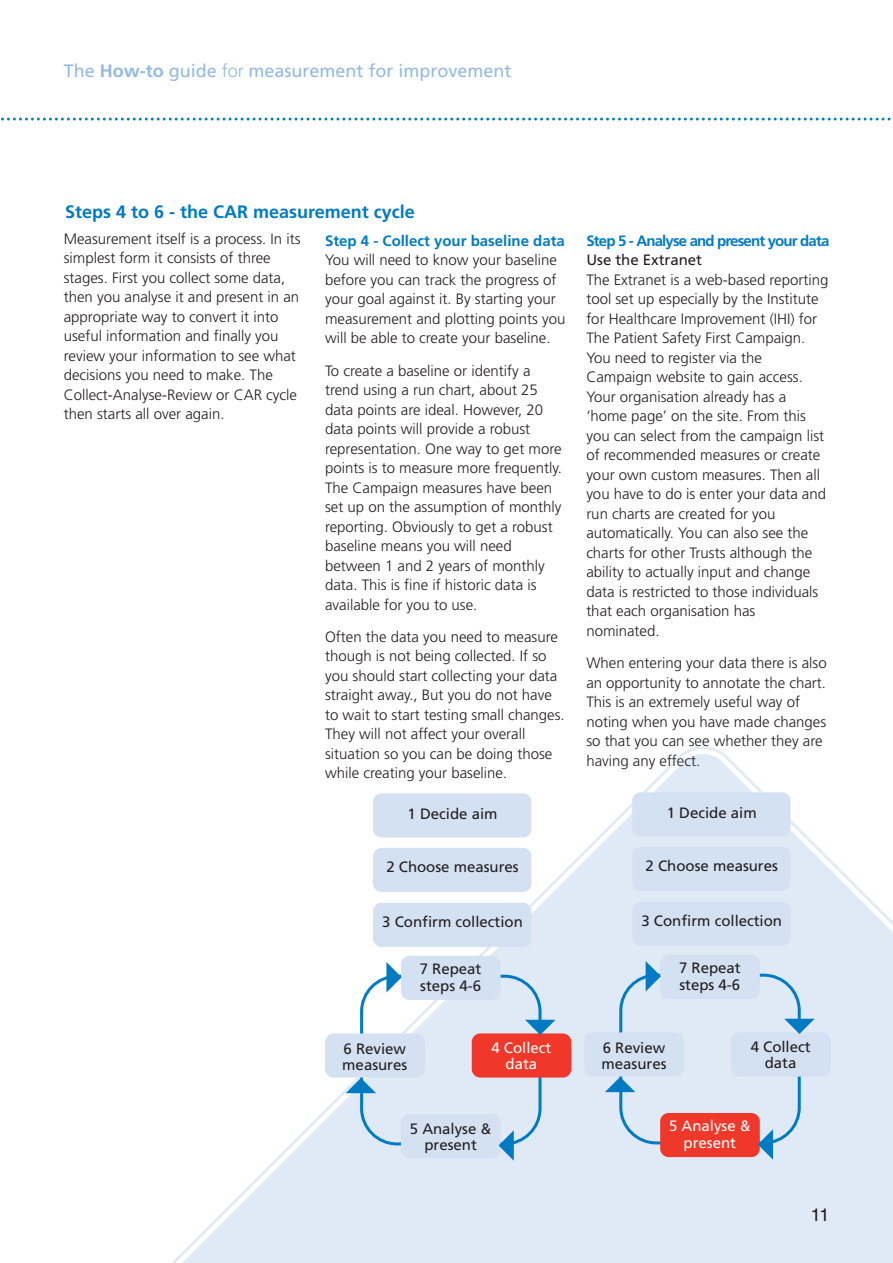
<style>
.page{position:relative;width:893px;height:1263px;background:#fff}
.page>*{position:absolute;margin:0;border:0;box-sizing:border-box;transform-origin:0 0}
.t1{font:18px "Frutiger";color:#94bae3}
.t2{font:700 18px "Frutiger";color:#007bc3}
.t3{font:18px "Helvetica";color:#231f20}
.t4{font:300 15px/19.5px "Frutiger";color:#231f20}
.t5{font:15px/16.5px "Frutiger";color:#231f20}
.t6{font:700 15px "Frutiger";letter-spacing:-.055em;color:#007bc3}
.t7{font:700 15px "Frutiger";color:#007bc3}
.t8{font:15px/16.5px "Frutiger";color:#fff;text-align:center}
.s1{font-weight:700}
.s2{font-weight:300}
</style>
<div class="page">
<svg style="left:172px;top:755px;width:720px;height:508px;fill:#e0e9f6"></svg>
<svg style="left:1px;top:118px;width:890px;height:3px"></svg>
<div style="left:325px;top:1033px;width:100px;height:45px;background:#d4e1f3;border-radius:9px"></div>
<div style="left:471px;top:1033px;width:100px;height:45px;background:#ef3829;border-radius:9px"></div>
<div style="left:401px;top:956px;width:99px;height:44px;background:#d4e1f3;border-radius:9px"></div>
<div style="left:373px;top:903px;width:158px;height:44px;background:#d4e1f3;border-radius:9px"></div>
<div style="left:373px;top:848px;width:158px;height:44px;background:#d4e1f3;border-radius:9px"></div>
<div style="left:373px;top:793px;width:158px;height:44px;background:#d4e1f3;border-radius:9px"></div>
<svg style="left:345px;top:962px;width:210px;height:199px"></svg>
<div style="left:584px;top:1032px;width:100px;height:45px;background:#d4e1f3;border-radius:9px"></div>
<div style="left:731px;top:1032px;width:99px;height:45px;background:#d4e1f3;border-radius:9px"></div>
<div style="left:660px;top:955px;width:99px;height:44px;background:#d4e1f3;border-radius:9px"></div>
<div style="left:632px;top:902px;width:158px;height:44px;background:#d4e1f3;border-radius:9px"></div>
<div style="left:632px;top:847px;width:158px;height:44px;background:#d4e1f3;border-radius:9px"></div>
<div style="left:632px;top:792px;width:158px;height:44px;background:#d4e1f3;border-radius:9px"></div>
<svg style="left:605px;top:961px;width:209px;height:199px"></svg>
<p class="t1" style="left:64px;top:64px;width:449px">The <span class="s1">How-to</span> guide <span class="s2">for</span> measurement for improvement</p>
<p class="t2" style="left:65px;top:204px;width:351px">Steps 4 to 6 - the CAR measurement cycle</p>
<p class="t4" style="left:64px;top:230px;width:238px">Measurement itself is a process. In its simplest form it consists of three stages. First you collect some data, then you analyse it and present in an appropriate way to convert it into useful information and finally you review your information to see what decisions you need to make. The Collect-Analyse-Review or CAR cycle then starts all over again.</p>
<p class="t7" style="left:325px;top:235px;width:241px">Step 4 - Collect your baseline data</p>
<p class="t4" style="left:325px;top:252px;width:242px">You will need to know your baseline before you can track the progress of your goal against it. By starting your measurement and plotting points you will be able to create your baseline.</p>
<p class="t4" style="left:325px;top:362px;width:238px">To create a baseline or identify a trend using a run chart, about 25 data points are ideal. However, 20 data points will provide a robust representation. One way to get more points is to measure more frequently.<br>The Campaign measures have been set up on the assumption of monthly reporting. Obviously to get a robust baseline means you will need between 1 and 2 years of monthly data. This is fine if historic data is available for you to use.</p>
<p class="t4" style="left:325px;top:628px;width:241px">Often the data you need to measure though is not being collected. If so you should start collecting your data straight away., But you do not have to wait to start testing small changes.<br>They will not affect your overall situation so you can be doing those while creating your baseline.</p>
<p class="t6" style="left:586px;top:235px;width:244px">Step 5 - Analyse and present your data</p>
<p class="t5" style="left:586px;top:253px;width:117px">Use the Extranet</p>
<p class="t4" style="left:586px;top:271px;width:243px">The Extranet is a web-based reporting tool set up especially by the Institute for Healthcare Improvement (IHI) for The Patient Safety First Campaign.<br>You need to register via the Campaign website to gain access.<br>Your organisation already has a ‘home page’ on the site. From this you can select from the campaign list of recommended measures or create your own custom measures. Then all you have to do is enter your data and run charts are created for you automatically. You can also see the charts for other Trusts although the ability to actually input and change data is restricted to those individuals that each organisation has nominated.</p>
<p class="t4" style="left:586px;top:654px;width:242px">When entering your data there is also an opportunity to annotate the chart.<br>This is an extremely useful way of noting when you have made changes so that you can see whether they are having any effect.</p>
<p class="t5" style="left:407px;top:807px;width:91px">1 Decide aim</p>
<p class="t5" style="left:666px;top:806px;width:91px">1 Decide aim</p>
<p class="t5" style="left:386px;top:860px;width:134px">2 Choose measures</p>
<p class="t5" style="left:645px;top:858px;width:134px">2 Choose measures</p>
<p class="t5" style="left:382px;top:914px;width:142px">3 Confirm collection</p>
<p class="t5" style="left:641px;top:913px;width:142px">3 Confirm collection</p>
<p class="t5" style="left:420px;top:962px;width:63px">7 Repeat steps 4-6</p>
<p class="t5" style="left:679px;top:961px;width:63px">7 Repeat steps 4-6</p>
<p class="t5" style="left:342px;top:1041px;width:66px">6 Review measures</p>
<p class="t8" style="left:491px;top:1041px;width:61px">4 Collect data</p>
<p class="t5" style="left:601px;top:1040px;width:66px">6 Review measures</p>
<p class="t5" style="left:750px;top:1040px;width:61px;text-align:center">4 Collect data</p>
<p class="t5" style="left:410px;top:1121px;width:83px;text-align:center">5 Analyse &amp; present</p>
<p class="t8" style="left:669px;top:1119px;width:83px">5 Analyse &amp; present</p>
<p class="t3" style="left:810px;top:1208px;width:20px">11</p>
</div>
